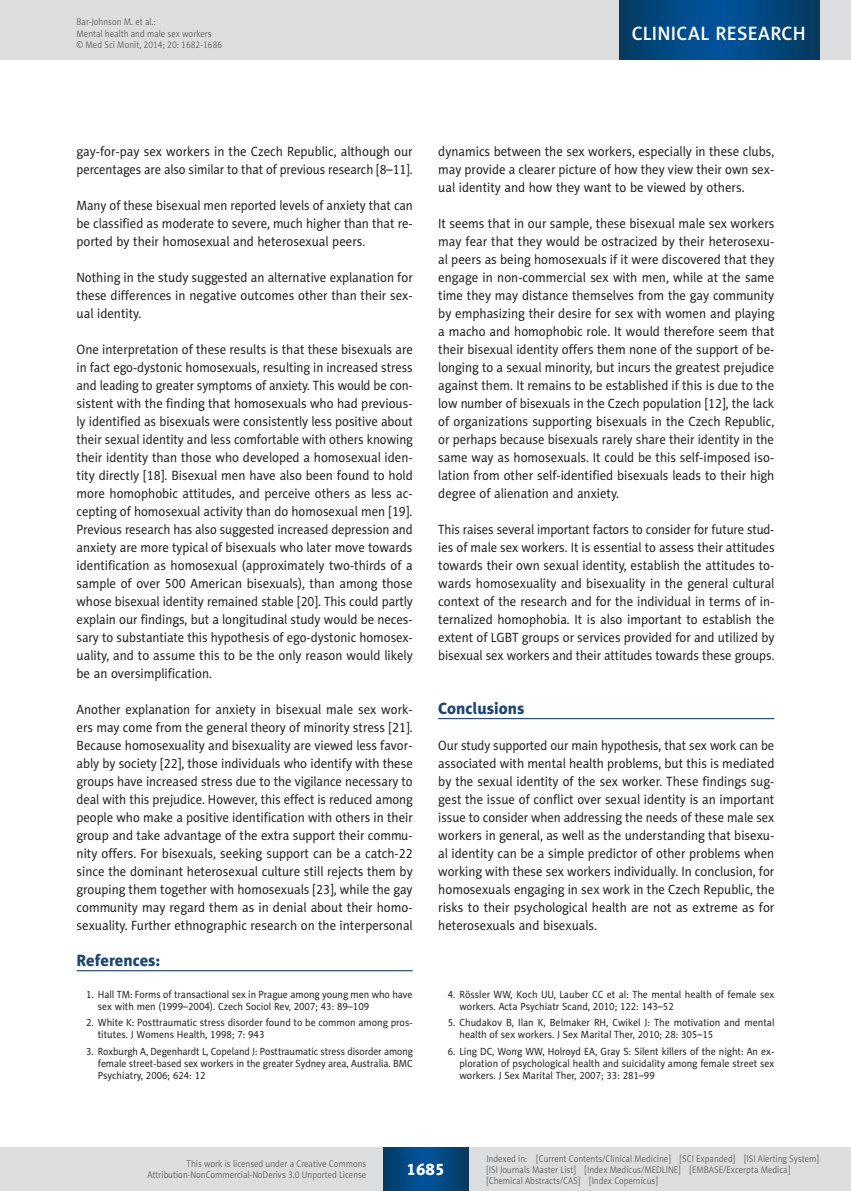
<style>
.page{position:relative;width:851px;height:1191px;background:#fff}
.page>*{position:absolute;margin:0;border:0;box-sizing:border-box;transform-origin:0 0}
.t1{font:19.5px "Naomi Sans EFN Medium";letter-spacing:.015em;color:#fff}
.MSM_Headline_1{font:16.5px "Naomi Sans EFN Heavy";color:#1a4574}
.MSM_Referencje_Tytul{font:16.5px "Naomi Sans EFN Heavy";color:#1a4574}
.t2{font:16.5px "Naomi Sans EFN Heavy";color:#fff}
.MSM_Body{font:13.5px/18px "Naomi Sans EFN";color:#231f20;text-align:justify;scale:.95 1}
.MSM_Body-2{font:13.5px/18px "Naomi Sans EFN";color:#231f20;text-align:justify;scale:.93 1}
.MSM_Body-3{font:13.5px/18px "Naomi Sans EFN";color:#231f20;text-align:justify;scale:.94 1}
.MSM_Referencje_punkt{font:10.5px/12px "Naomi Sans EFN";color:#231f20;scale:.95 1}
.MSM_Referencje_punkt-2{font:10.5px/12px "Naomi Sans EFN";color:#231f20;scale:.94 1}
.t3{font:9.75px/11.2px "Naomi Sans EFN Light";color:#57585a;scale:.9 1}
</style>
<div class="page">
<hr style="left:438px;top:718px;width:336px;height:1px;background:#00295c">
<hr style="left:77px;top:970px;width:335px;height:1px;background:#00295c">
<div style="left:0;top:1148px;width:850px;height:43px;background:#dcdddf"></div>
<svg style="left:383px;top:1147px;width:85px;height:43px;background:#02477e"></svg>
<div style="left:0;top:0;width:850px;height:60px;background:#dcdddf"></div>
<svg style="left:619px;top:0;width:200px;height:60px;background:#02477e"></svg>
<p class="t3" style="left:77px;top:16px;width:163px">Bar-Johnson M. et al.:<br>Mental health and male sex workers<br>© Med Sci Monit, 2014; 20: 1682-1686</p>
<h1 class="t1" style="left:631px;top:22px;width:175px">CLINICAL RESEARCH</h1>
<p class="MSM_Body" style="left:77px;top:142px;width:355px">gay-for-pay sex workers in the Czech Republic, although our percentages are also similar to that of previous research [8–11].</p>
<p class="MSM_Body-3" style="left:77px;top:196px;width:359px">Many of these bisexual men reported levels of anxiety that can be classified as moderate to severe, much higher than that re&shy;ported by their homosexual and heterosexual peers.</p>
<p class="MSM_Body" style="left:77px;top:268px;width:355px">Nothing in the study suggested an alternative explanation for these differences in negative outcomes other than their sex&shy;ual identity.</p>
<p class="MSM_Body" style="left:77px;top:340px;width:355px">One interpretation of these results is that these bisexuals are in fact ego-dystonic homosexuals, resulting in increased stress and leading to greater symptoms of anxiety. This would be con&shy;sistent with the finding that homosexuals who had previous&shy;ly identified as bisexuals were consistently less positive about their sexual identity and less comfortable with others knowing their identity than those who developed a homosexual iden&shy;tity directly [18]. Bisexual men have also been found to hold more homophobic attitudes, and perceive others as less ac&shy;cepting of homosexual activity than do homosexual men [19].<br>Previous research has also suggested increased depression and anxiety are more typical of bisexuals who later move towards identification as homosexual (approximately two-thirds of a sample of over 500 American bisexuals), than among those whose bisexual identity remained stable [20]. This could partly explain our findings, but a longitudinal study would be neces&shy;sary to substantiate this hypothesis of ego-dystonic homosex&shy;uality, and to assume this to be the only reason would likely be an oversimplification.</p>
<p class="MSM_Body" style="left:77px;top:700px;width:355px">Another explanation for anxiety in bisexual male sex work&shy;ers may come from the general theory of minority stress [21].<br>Because homosexuality and bisexuality are viewed less favor&shy;ably by society [22], those individuals who identify with these groups have increased stress due to the vigilance necessary to deal with this prejudice. However, this effect is reduced among people who make a positive identification with others in their group and take advantage of the extra support their commu&shy;nity offers. For bisexuals, seeking support can be a catch-22 since the dominant heterosexual culture still rejects them by grouping them together with homosexuals [23], while the gay community may regard them as in denial about their homo&shy;sexuality. Further ethnographic research on the interpersonal</p>
<p class="MSM_Referencje_Tytul" style="left:77px;top:950px;width:85px">References:</p>
<p class="MSM_Referencje_punkt-2" style="left:98px;top:988px;width:336px;text-indent:-12px">1. Hall TM: Forms of transactional sex in Prague among young men who have sex with men (1999–2004). Czech Sociol Rev, 2007; 43: 89–109</p>
<p class="MSM_Referencje_punkt" style="left:98px;top:1017px;width:333px;text-indent:-12px">2. White K: Posttraumatic stress disorder found to be common among pros&shy;titutes. J Womens Health, 1998; 7: 943</p>
<p class="MSM_Referencje_punkt-2" style="left:98px;top:1045px;width:336px;text-align:justify;text-indent:-12px">3. Roxburgh A, Degenhardt L, Copeland J: Posttraumatic stress disorder among female street-based sex workers in the greater Sydney area, Australia. BMC Psychiatry, 2006; 624: 12</p>
<p class="MSM_Body" style="left:438px;top:142px;width:355px">dynamics between the sex workers, especially in these clubs, may provide a clearer picture of how they view their own sex&shy;ual identity and how they want to be viewed by others.</p>
<p class="MSM_Body" style="left:438px;top:214px;width:355px">It seems that in our sample, these bisexual male sex workers may fear that they would be ostracized by their heterosexu&shy;al peers as being homosexuals if it were discovered that they engage in non-commercial sex with men, while at the same time they may distance themselves from the gay community by emphasizing their desire for sex with women and playing a macho and homophobic role. It would therefore seem that their bisexual identity offers them none of the support of be&shy;longing to a sexual minority, but incurs the greatest prejudice against them. It remains to be established if this is due to the low number of bisexuals in the Czech population [12], the lack of organizations supporting bisexuals in the Czech Republic, or perhaps because bisexuals rarely share their identity in the same way as homosexuals. It could be this self-imposed iso&shy;lation from other self-identified bisexuals leads to their high degree of alienation and anxiety.</p>
<p class="MSM_Body-2" style="left:438px;top:520px;width:363px">This raises several important factors to consider for future stud&shy;ies of male sex workers. It is essential to assess their attitudes towards their own sexual identity, establish the attitudes to&shy;wards homosexuality and bisexuality in the general cultural context of the research and for the individual in terms of in&shy;ternalized homophobia. It is also important to establish the extent of LGBT groups or services provided for and utilized by bisexual sex workers and their attitudes towards these groups.</p>
<p class="MSM_Headline_1" style="left:438px;top:698px;width:88px">Conclusions</p>
<p class="MSM_Body-2" style="left:438px;top:736px;width:363px">Our study supported our main hypothesis, that sex work can be associated with mental health problems, but this is mediated by the sexual identity of the sex worker. These findings sug&shy;gest the issue of conflict over sexual identity is an important issue to consider when addressing the needs of these male sex workers in general, as well as the understanding that bisexu&shy;al identity can be a simple predictor of other problems when working with these sex workers individually. In conclusion, for homosexuals engaging in sex work in the Czech Republic, the risks to their psychological health are not as extreme as for heterosexuals and bisexuals.</p>
<p class="MSM_Referencje_punkt" style="left:459px;top:988px;width:333px;text-indent:-12px">4. Rössler WW, Koch UU, Lauber CC et al: The mental health of female sex workers. Acta Psychiatr Scand, 2010; 122: 143–52</p>
<p class="MSM_Referencje_punkt" style="left:459px;top:1017px;width:333px;text-indent:-12px">5. Chudakov B, Ilan K, Belmaker RH, Cwikel J: The motivation and mental health of sex workers. J Sex Marital Ther, 2010; 28: 305–15</p>
<p class="MSM_Referencje_punkt" style="left:459px;top:1045px;width:333px;text-align:justify;text-indent:-12px">6. Ling DC, Wong WW, Holroyd EA, Gray S: Silent killers of the night: An ex&shy;ploration of psychological health and suicidality among female street sex workers. J Sex Marital Ther, 2007; 33: 281–99</p>
<p class="t3" style="left:147px;top:1158px;width:245px;text-align:right">This work is licensed under a Creative Commons<br>Attribution-NonCommercial-NoDerivs 3.0 Unported License</p>
<p class="t2" style="left:406px;top:1159px;width:40px">1685</p>
<p class="t3" style="left:486px;top:1152px;width:371px">Indexed in: [Current Contents/Clinical Medicine] [SCI Expanded] [ISI Alerting System] [ISI Journals Master List] [Index Medicus/MEDLINE] [EMBASE/Excerpta Medica] [Chemical Abstracts/CAS] [Index Copernicus]</p>
</div>
